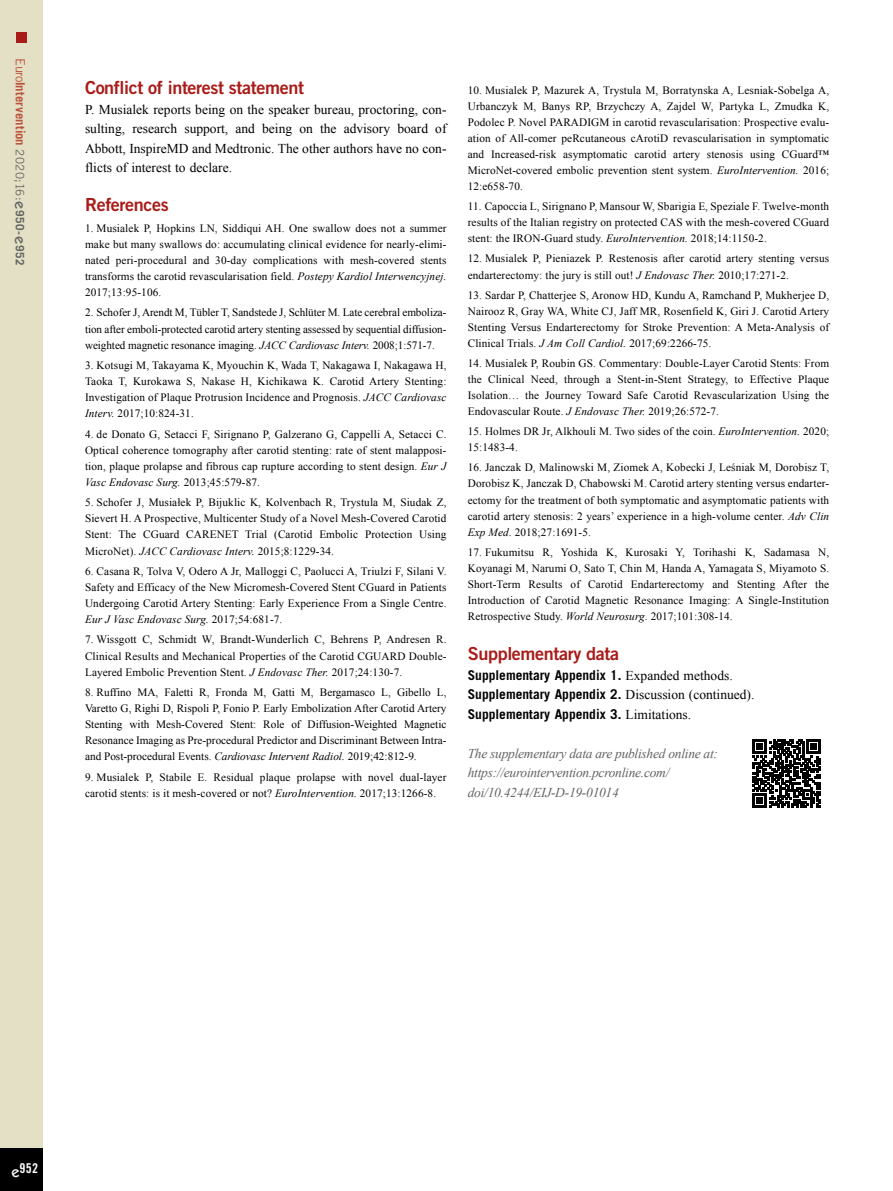
<style>
.page{position:relative;width:893px;height:1191px;background:#fff}
.page>*{position:absolute;margin:0;border:0;box-sizing:border-box;transform-origin:0 0}
.t1{font:18px "Trade Gothic LT Std Bd 2";letter-spacing:-.02em;color:#a91b18}
.t2{font:13.5px/19.5px "Times New Roman";color:#000;text-align:justify}
.t3{font:700 13.5px/19.5px "Trade Gothic LT Std";color:#000}
.t4{font:italic 13.5px/19.5px "Times New Roman";letter-spacing:-.02em;color:#646363}
.t5{font:13.5px "Trade Gothic LT Std Bd Cn 20";color:#fff}
.t6{font:700 12.75px "Trade Gothic LT Std";letter-spacing:.005em;color:#bc533d}
.t7{font:11.25px/16px "Times New Roman";letter-spacing:.01em;color:#000;text-align:justify}
.s1{font-weight:400}
.s2{font-weight:400;font-size:11.7px;color:#646363}
.s3{font-family:"ITC Kabel Std";font-weight:500;font-size:15px;color:#646363}
.s4{font-size:11.7px;color:#646363}
.s5{font-style:italic}
.s6{font-family:"Times New Roman";font-weight:400}
.s7{font-family:"ITC Kabel Std";font-weight:500;font-size:15px}
</style>
<div class="page">
<div style="left:0;top:0;width:43px;height:1191px;background:#e4e0c5"></div>
<div style="left:0;top:1148px;width:43px;height:43px;background:#000"></div>
<div style="left:16px;top:32px;width:10px;height:10px;background:#a91b18"></div>
<svg style="left:752px;top:739px;width:69px;height:68px"></svg>
<p class="t6" style="left:28px;top:58px;width:209px;rotate:90deg"><span class="s1">Euro</span>Intervention <span class="s2">2020;16:</span><span class="s3">e</span><span class="s4">950-</span><span class="s3">e</span><span class="s4">952</span></p>
<h1 class="t1" style="left:85px;top:77px;width:220px">Conflict of interest statement</h1>
<p class="t2" style="left:85px;top:99px;width:363px">P. Musialek reports being on the speaker bureau, proctoring, con&shy;sulting, research support, and being on the advisory board of Abbott, InspireMD and Medtronic. The other authors have no con&shy;flicts of interest to declare.</p>
<h1 class="t1" style="left:85px;top:194px;width:85px">References</h1>
<p class="t7" style="left:85px;top:220px;width:363px">1. Musialek P, Hopkins LN, Siddiqui AH. One swallow does not a summer make but many swallows do: accumulating clinical evidence for nearly-elimi&shy;nated peri-procedural and 30-day complications with mesh-covered stents transforms the carotid revascularisation field. <span class="s5">Postepy Kardiol Interwencyjnej.<br></span>2017;13:95-106.</p>
<p class="t7" style="left:85px;top:304px;width:363px">2. Schofer J, Arendt M, Tübler T, Sandstede J, Schlüter M. Late cerebral emboliza&shy;tion after emboli-protected carotid artery stenting assessed by sequential diffusion&shy;weighted magnetic resonance imaging. <span class="s5">JACC Cardiovasc Interv.</span> 2008;1:571-7.</p>
<p class="t7" style="left:85px;top:357px;width:363px">3. Kotsugi M, Takayama K, Myouchin K, Wada T, Nakagawa I, Nakagawa H, Taoka T, Kurokawa S, Nakase H, Kichikawa K. Carotid Artery Stenting:<br>Investigation of Plaque Protrusion Incidence and Prognosis. <span class="s5">JACC Cardiovasc Interv.</span> 2017;10:824-31.</p>
<p class="t7" style="left:85px;top:425px;width:363px">4. de Donato G, Setacci F, Sirignano P, Galzerano G, Cappelli A, Setacci C.<br>Optical coherence tomography after carotid stenting: rate of stent malapposi&shy;tion, plaque prolapse and fibrous cap rupture according to stent design. <span class="s5">Eur J Vasc Endovasc Surg.</span> 2013;45:579-87.</p>
<p class="t7" style="left:85px;top:494px;width:363px">5. Schofer J, Musiałek P, Bijuklic K, Kolvenbach R, Trystula M, Siudak Z, Sievert H. A Prospective, Multicenter Study of a Novel Mesh-Covered Carotid Stent: The CGuard CARENET Trial (Carotid Embolic Protection Using MicroNet). <span class="s5">JACC Cardiovasc Interv.</span> 2015;8:1229-34.</p>
<p class="t7" style="left:85px;top:563px;width:363px">6. Casana R, Tolva V, Odero A Jr, Malloggi C, Paolucci A, Triulzi F, Silani V.<br>Safety and Efficacy of the New Micromesh-Covered Stent CGuard in Patients Undergoing Carotid Artery Stenting: Early Experience From a Single Centre.<br><span class="s5">Eur J Vasc Endovasc Surg.</span> 2017;54:681-7.</p>
<p class="t7" style="left:85px;top:631px;width:363px">7. Wissgott C, Schmidt W, Brandt-Wunderlich C, Behrens P, Andresen R.<br>Clinical Results and Mechanical Properties of the Carotid CGUARD Double-Layered Embolic Prevention Stent. <span class="s5">J Endovasc Ther.</span> 2017;24:130-7.</p>
<p class="t7" style="left:85px;top:684px;width:363px">8. Ruffino MA, Faletti R, Fronda M, Gatti M, Bergamasco L, Gibello L, Varetto G, Righi D, Rispoli P, Fonio P. Early Embolization After Carotid Artery Stenting with Mesh-Covered Stent: Role of Diffusion-Weighted Magnetic Resonance Imaging as Pre-procedural Predictor and Discriminant Between Intra&shy;and Post-procedural Events. <span class="s5">Cardiovasc Intervent Radiol.</span> 2019;42:812-9.</p>
<p class="t7" style="left:85px;top:768px;width:363px">9. Musialek P, Stabile E. Residual plaque prolapse with novel dual-layer carotid stents: is it mesh-covered or not? <span class="s5">EuroIntervention.</span> 2017;13:1266-8.</p>
<p class="t7" style="left:468px;top:82px;width:363px">10. Musialek P, Mazurek A, Trystula M, Borratynska A, Lesniak-Sobelga A, Urbanczyk M, Banys RP, Brzychczy A, Zajdel W, Partyka L, Zmudka K, Podolec P. Novel PARADIGM in carotid revascularisation: Prospective evalu&shy;ation of All-comer peRcutaneous cArotiD revascularisation in symptomatic and Increased-risk asymptomatic carotid artery stenosis using CGuard™ MicroNet-covered embolic prevention stent system. <span class="s5">EuroIntervention.</span> 2016; 12:e658-70.</p>
<p class="t7" style="left:468px;top:198px;width:363px">11. Capoccia L, Sirignano P, Mansour W, Sbarigia E, Speziale F. Twelve-month results of the Italian registry on protected CAS with the mesh-covered CGuard stent: the IRON-Guard study. <span class="s5">EuroIntervention.</span> 2018;14:1150-2.</p>
<p class="t7" style="left:468px;top:250px;width:363px">12. Musialek P, Pieniazek P. Restenosis after carotid artery stenting versus endarterectomy: the jury is still out! <span class="s5">J Endovasc Ther.</span> 2010;17:271-2.</p>
<p class="t7" style="left:468px;top:286px;width:363px">13. Sardar P, Chatterjee S, Aronow HD, Kundu A, Ramchand P, Mukherjee D, Nairooz R, Gray WA, White CJ, Jaff MR, Rosenfield K, Giri J. Carotid Artery Stenting Versus Endarterectomy for Stroke Prevention: A Meta-Analysis of Clinical Trials. <span class="s5">J Am Coll Cardiol.</span> 2017;69:2266-75.</p>
<p class="t7" style="left:468px;top:355px;width:363px">14. Musialek P, Roubin GS. Commentary: Double-Layer Carotid Stents: From the Clinical Need, through a Stent-in-Stent Strategy, to Effective Plaque Isolation… the Journey Toward Safe Carotid Revascularization Using the Endovascular Route. <span class="s5">J Endovasc Ther.</span> 2019;26:572-7.</p>
<p class="t7" style="left:468px;top:423px;width:363px">15. Holmes DR Jr, Alkhouli M. Two sides of the coin. <span class="s5">EuroIntervention.</span> 2020;<br>15:1483-4.</p>
<p class="t7" style="left:468px;top:459px;width:363px">16. Janczak D, Malinowski M, Ziomek A, Kobecki J, Leśniak M, Dorobisz T, Dorobisz K, Janczak D, Chabowski M. Carotid artery stenting versus endarter&shy;ectomy for the treatment of both symptomatic and asymptomatic patients with carotid artery stenosis: 2 years’ experience in a high-volume center. <span class="s5">Adv Clin Exp Med</span>. 2018;27:1691-5.</p>
<p class="t7" style="left:468px;top:544px;width:363px">17. Fukumitsu R, Yoshida K, Kurosaki Y, Torihashi K, Sadamasa N, Koyanagi M, Narumi O, Sato T, Chin M, Handa A, Yamagata S, Miyamoto S.<br>Short-Term Results of Carotid Endarterectomy and Stenting After the Introduction of Carotid Magnetic Resonance Imaging: A Single-Institution Retrospective Study. <span class="s5">World Neurosurg</span>. 2017;101:308-14.</p>
<h1 class="t1" style="left:468px;top:642px;width:153px">Supplementary data</h1>
<p class="t3" style="left:468px;top:665px;width:288px">Supplementary Appendix 1. <span class="s6">Expanded methods.<br></span>Supplementary Appendix 2. <span class="s6">Discussion (continued).<br></span>Supplementary Appendix 3. <span class="s6">Limitations.</span></p>
<p class="t4" style="left:468px;top:743px;width:252px">The supplementary data are published online at: https://eurointervention.pcronline.com/ doi/10.4244/EIJ-D-19-01014</p>
<p class="t5" style="left:11px;top:1160px;width:28px"><span class="s7">e</span>952</p>
</div>
